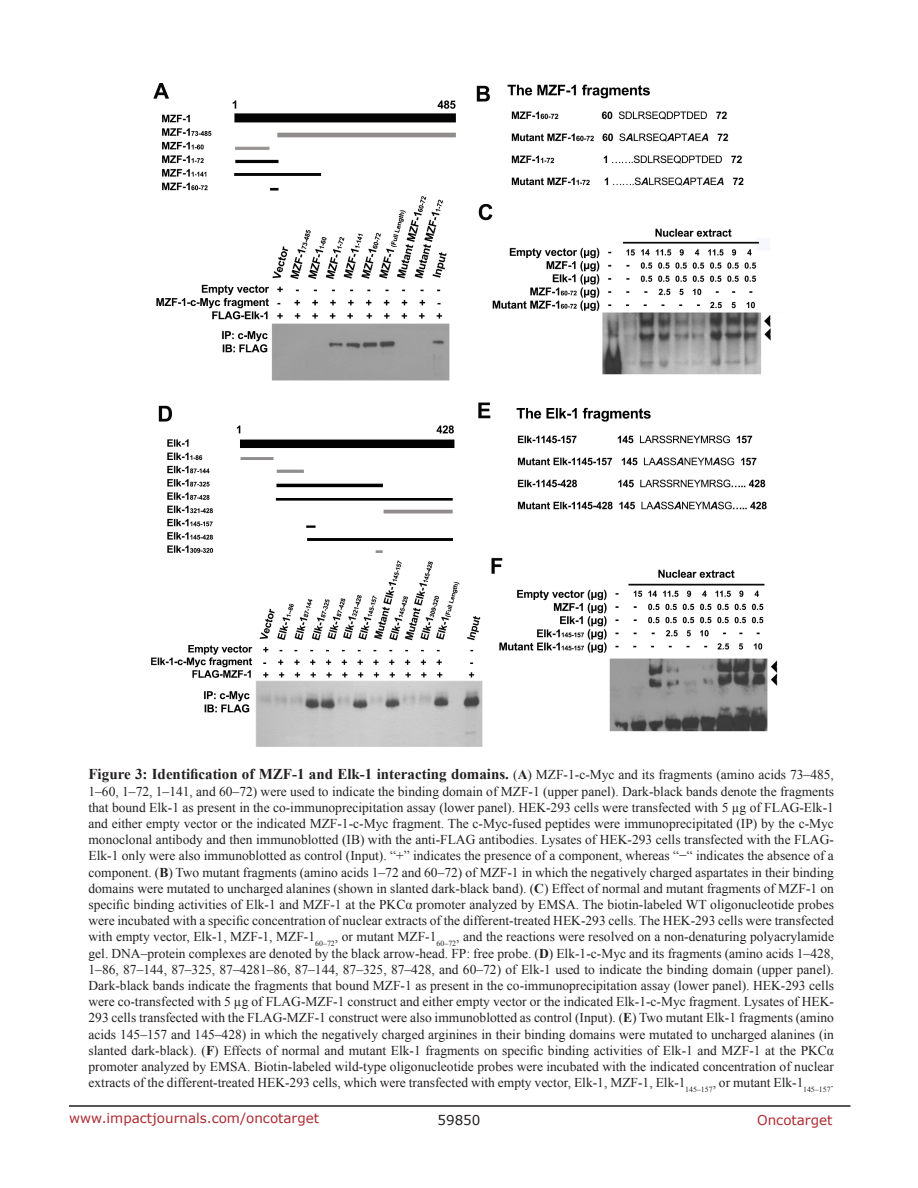
<style>
.page{position:relative;width:918px;height:1188px;background:#fff}
.page>*{position:absolute;margin:0;border:0;box-sizing:border-box;transform-origin:0 0}
.t1{font:700 15px "Times New Roman";color:#231f20}
.t2{font:13.5px/16.2px "Times New Roman";color:#231f20;text-align:justify}
.t3{font:13.5px "Verdana";color:#ac2b31}
.t4{font:13.5px "Verdana";color:#231f20}
.s1{font-weight:400;font-size:13.5px}
.s2{font-size:13.5px}
.s3{font-weight:700}
</style>
<div class="page">
<hr style="left:69px;top:1105px;width:781px;height:2px;background:#231f20">
<img style="left:151px;top:84px;width:627px;height:662px">
<p class="t1" style="left:88px;top:764px;width:747px">Figure 3: Identification of MZF-1 and Elk-1 interacting domains. <span class="s1">(</span><span class="s2">A</span><span class="s1">) MZF-1-c-Myc and its fragments (amino acids 73–485,</span></p>
<p class="t2" style="left:88px;top:783px;width:747px">1–60, 1–72, 1–141, and 60–72) were used to indicate the binding domain of MZF-1 (upper panel). Dark-black bands denote the fragments that bound Elk-1 as present in the co-immunoprecipitation assay (lower panel). HEK-293 cells were transfected with 5 µg of FLAG-Elk-1 and either empty vector or the indicated MZF-1-c-Myc fragment. The c-Myc-fused peptides were immunoprecipitated (IP) by the c-Myc monoclonal antibody and then immunoblotted (IB) with the anti-FLAG antibodies. Lysates of HEK-293 cells transfected with the FLAG-Elk-1 only were also immunoblotted as control (Input). “+” indicates the presence of a component, whereas “−“ indicates the absence of a component. (<span class="s3">B</span>) Two mutant fragments (amino acids 1–72 and 60–72) of MZF-1 in which the negatively charged aspartates in their binding domains were mutated to uncharged alanines (shown in slanted dark-black band). (<span class="s3">C</span>) Effect of normal and mutant fragments of MZF-1 on specific binding activities of Elk-1 and MZF-1 at the PKCα promoter analyzed by EMSA. The biotin-labeled WT oligonucleotide probes were incubated with a specific concentration of nuclear extracts of the different-treated HEK-293 cells. The HEK-293 cells were transfected with empty vector, Elk-1, MZF-1, MZF-1<sub>60–72</sub>, or mutant MZF-1<sub>60–72</sub>, and the reactions were resolved on a non-denaturing polyacrylamide gel. DNA–protein complexes are denoted by the black arrow-head. FP: free probe. (<span class="s3">D</span>) Elk-1-c-Myc and its fragments (amino acids 1–428, 1–86, 87–144, 87–325, 87–4281–86, 87–144, 87–325, 87–428, and 60–72) of Elk-1 used to indicate the binding domain (upper panel).<br>Dark-black bands indicate the fragments that bound MZF-1 as present in the co-immunoprecipitation assay (lower panel). HEK-293 cells were co-transfected with 5 µg of FLAG-MZF-1 construct and either empty vector or the indicated Elk-1-c-Myc fragment. Lysates of HEK-293 cells transfected with the FLAG-MZF-1 construct were also immunoblotted as control (Input). (<span class="s3">E</span>) Two mutant Elk-1 fragments (amino acids 145–157 and 145–428) in which the negatively charged arginines in their binding domains were mutated to uncharged alanines (in slanted dark-black). (<span class="s3">F</span>) Effects of normal and mutant Elk-1 fragments on specific binding activities of Elk-1 and MZF-1 at the PKCα promoter analyzed by EMSA. Biotin-labeled wild-type oligonucleotide probes were incubated with the indicated concentration of nuclear extracts of the different-treated HEK-293 cells, which were transfected with empty vector, Elk-1, MZF-1, Elk-1<sub>145–157</sub>, or mutant Elk-1<sub>145–157</sub>.</p>
<p class="t3" style="left:69px;top:1109px;width:252px">www.impactjournals.com/oncotarget</p>
<p class="t4" style="left:438px;top:1111px;width:44px">59850</p>
<p class="t3" style="left:757px;top:1111px;width:77px">Oncotarget</p>
</div>
